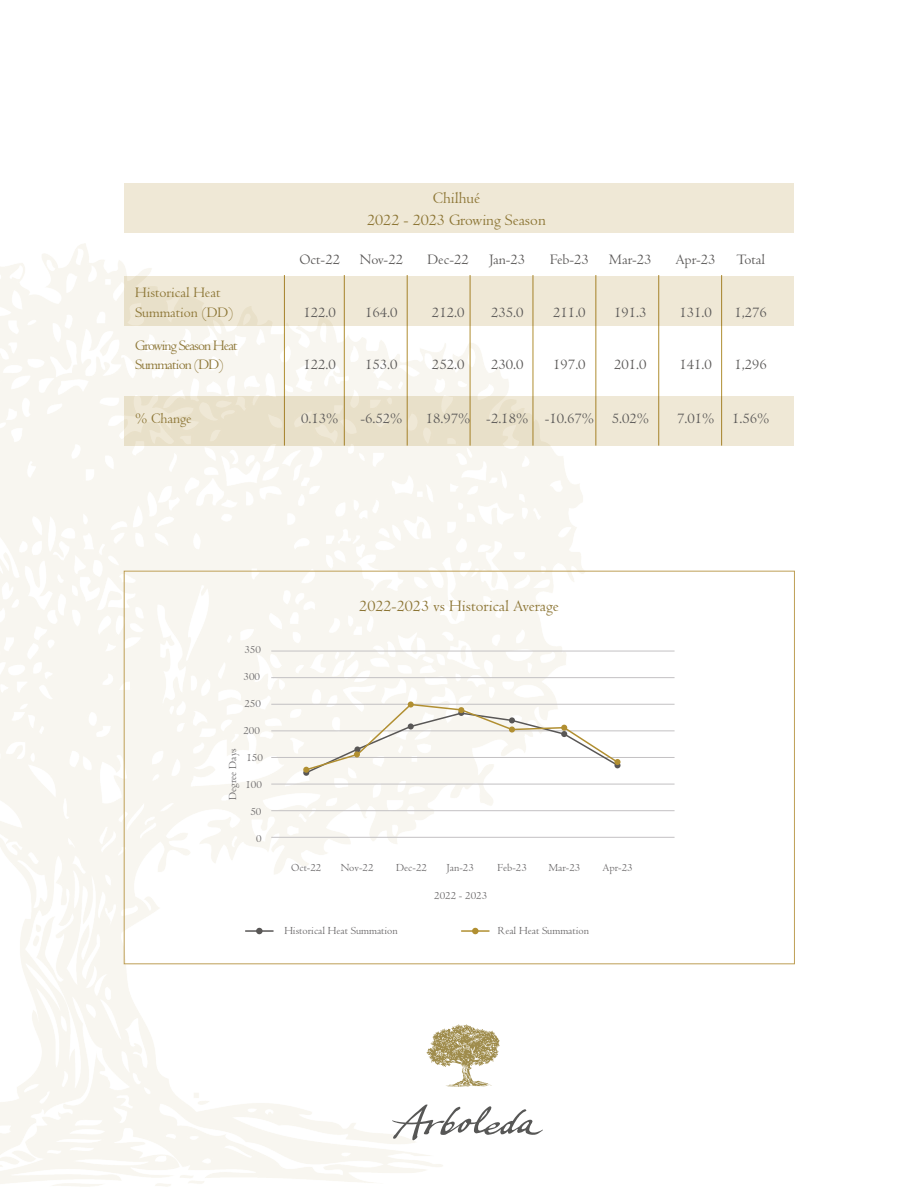
<style>
.page{position:relative;width:918px;height:1188px;background:#fff}
.page>*{position:absolute;margin:0;border:0;box-sizing:border-box;transform-origin:0 0}
.t1{font:16.5px/22.5px "Centaur";color:#8c7534;text-align:center}
.t2{font:15px "Centaur";color:#595756}
.t3{font:15px/19.5px "Centaur";color:#8c7534}
.t4{font:15px/19.5px "Centaur";letter-spacing:-.06em;color:#8c7534}
.t5{font:11.25px "Centaur";color:#6a6869}
</style>
<div class="page">
<img style="left:0;top:232px;width:795px;height:955px">
<svg style="left:426px;top:1024px;width:74px;height:63px"></svg>
<svg style="left:392px;top:1105px;width:151px;height:35px"></svg>
<hr style="left:344px;top:275px;width:1px;height:171px;background:#b08e31">
<hr style="left:407px;top:275px;width:1px;height:171px;background:#b08e31">
<hr style="left:470px;top:275px;width:1px;height:171px;background:#b08e31">
<hr style="left:284px;top:275px;width:1px;height:171px;background:#b08e31">
<hr style="left:596px;top:275px;width:1px;height:171px;background:#b08e31">
<hr style="left:658px;top:275px;width:1px;height:171px;background:#b08e31">
<hr style="left:721px;top:275px;width:1px;height:171px;background:#b08e31">
<hr style="left:533px;top:275px;width:1px;height:171px;background:#b08e31">
<div style="left:124px;top:183px;width:670px;height:49px;background:#efe8d6"></div>
<div style="left:124px;top:276px;width:670px;height:49px;background:linear-gradient(to right,#ece4d0,#efe8d5)"></div>
<div style="left:124px;top:396px;width:670px;height:50px;background:#ebe3ce"></div>
<hr style="left:461px;top:930px;width:29px;height:2px;background:#b18f31">
<hr style="left:245px;top:930px;width:29px;height:2px;background:#595756">
<div style="left:256px;top:928px;width:7px;height:6px;background:#595756;border-radius:50%"></div>
<div style="left:472px;top:928px;width:7px;height:6px;background:#b18f31;border-radius:50%"></div>
<hr style="left:271px;top:651px;width:404px;height:1px;background:#c3c1c3">
<hr style="left:271px;top:677px;width:404px;height:1px;background:#c3c1c3">
<hr style="left:271px;top:704px;width:404px;height:1px;background:#c3c1c3">
<hr style="left:271px;top:731px;width:404px;height:1px;background:#c3c1c3">
<hr style="left:271px;top:757px;width:404px;height:1px;background:#c3c1c3">
<hr style="left:271px;top:784px;width:404px;height:1px;background:#c3c1c3">
<hr style="left:271px;top:810px;width:404px;height:1px;background:#c3c1c3">
<hr style="left:271px;top:837px;width:404px;height:1px;background:#c3c1c3">
<svg style="left:303px;top:703px;width:317px;height:73px"></svg>
<p class="t1" style="left:367px;top:187px;width:180px">Chilhué<br>2022 - 2023 Growing Season</p>
<p class="t3" style="left:135px;top:283px;width:100px">Historical Heat<br>Summation (DD)</p>
<p class="t4" style="left:135px;top:336px;width:104px">Growing Season Heat<br>Summation (DD)</p>
<p class="t2" style="left:300px;top:251px;width:42px">Oct-22</p>
<p class="t2" style="left:360px;top:251px;width:45px">Nov-22</p>
<p class="t2" style="left:428px;top:251px;width:43px">Dec-22</p>
<p class="t2" style="left:489px;top:251px;width:37px">Jan-23</p>
<p class="t2" style="left:550px;top:251px;width:40px">Feb-23</p>
<p class="t2" style="left:609px;top:251px;width:44px">Mar-23</p>
<p class="t2" style="left:676px;top:251px;width:42px">Apr-23</p>
<p class="t2" style="left:736px;top:251px;width:30px">Total</p>
<p class="t2" style="left:304px;top:304px;width:34px">122.0</p>
<p class="t2" style="left:365px;top:304px;width:34px">164.0</p>
<p class="t2" style="left:432px;top:304px;width:34px">212.0</p>
<p class="t2" style="left:491px;top:304px;width:34px">235.0</p>
<p class="t2" style="left:553px;top:304px;width:34px">211.0</p>
<p class="t2" style="left:614px;top:304px;width:34px">191.3</p>
<p class="t2" style="left:679px;top:304px;width:34px">131.0</p>
<p class="t2" style="left:735px;top:304px;width:34px">1,276</p>
<p class="t2" style="left:304px;top:356px;width:34px">122.0</p>
<p class="t2" style="left:365px;top:356px;width:34px">153.0</p>
<p class="t2" style="left:432px;top:356px;width:34px">252.0</p>
<p class="t2" style="left:491px;top:356px;width:34px">230.0</p>
<p class="t2" style="left:553px;top:356px;width:34px">197.0</p>
<p class="t2" style="left:614px;top:356px;width:34px">201.0</p>
<p class="t2" style="left:679px;top:356px;width:34px">141.0</p>
<p class="t2" style="left:735px;top:356px;width:34px">1,296</p>
<p class="t3" style="left:135px;top:409px;width:58px">% Change</p>
<p class="t2" style="left:301px;top:410px;width:39px">0.13%</p>
<p class="t2" style="left:361px;top:410px;width:43px">-6.52%</p>
<p class="t2" style="left:426px;top:410px;width:225px">18.97% -2.18% -10.67% 5.02%</p>
<p class="t2" style="left:677px;top:410px;width:94px">7.01% 1.56%</p>
<p class="t5" style="left:244px;top:643px;width:18px">350</p>
<p class="t5" style="left:244px;top:670px;width:18px">300</p>
<p class="t5" style="left:244px;top:697px;width:18px">250</p>
<p class="t5" style="left:243px;top:724px;width:18px">200</p>
<p class="t5" style="left:246px;top:751px;width:18px">150</p>
<p class="t5" style="left:245px;top:778px;width:18px">100</p>
<p class="t5" style="left:250px;top:805px;width:12px">50</p>
<p class="t5" style="left:256px;top:832px;width:7px">0</p>
<p class="t5" style="left:226px;top:800px;width:53px;rotate:-90deg">Degree Days</p>
<p class="t1" style="left:359px;top:595px;width:201px">2022-2023 vs Historical Average</p>
<p class="t5" style="left:291px;top:861px;width:32px">Oct-22</p>
<p class="t5" style="left:341px;top:861px;width:34px">Nov-22</p>
<p class="t5" style="left:396px;top:861px;width:32px">Dec-22</p>
<p class="t5" style="left:446px;top:861px;width:29px">Jan-23</p>
<p class="t5" style="left:497px;top:861px;width:31px">Feb-23</p>
<p class="t5" style="left:548px;top:861px;width:33px">Mar-23</p>
<p class="t5" style="left:602px;top:861px;width:32px">Apr-23</p>
<p class="t5" style="left:434px;top:890px;width:54px">2022 - 2023</p>
<p class="t5" style="left:284px;top:924px;width:115px">Historical Heat Summation</p>
<p class="t5" style="left:498px;top:924px;width:93px">Real Heat Summation</p>
</div>
